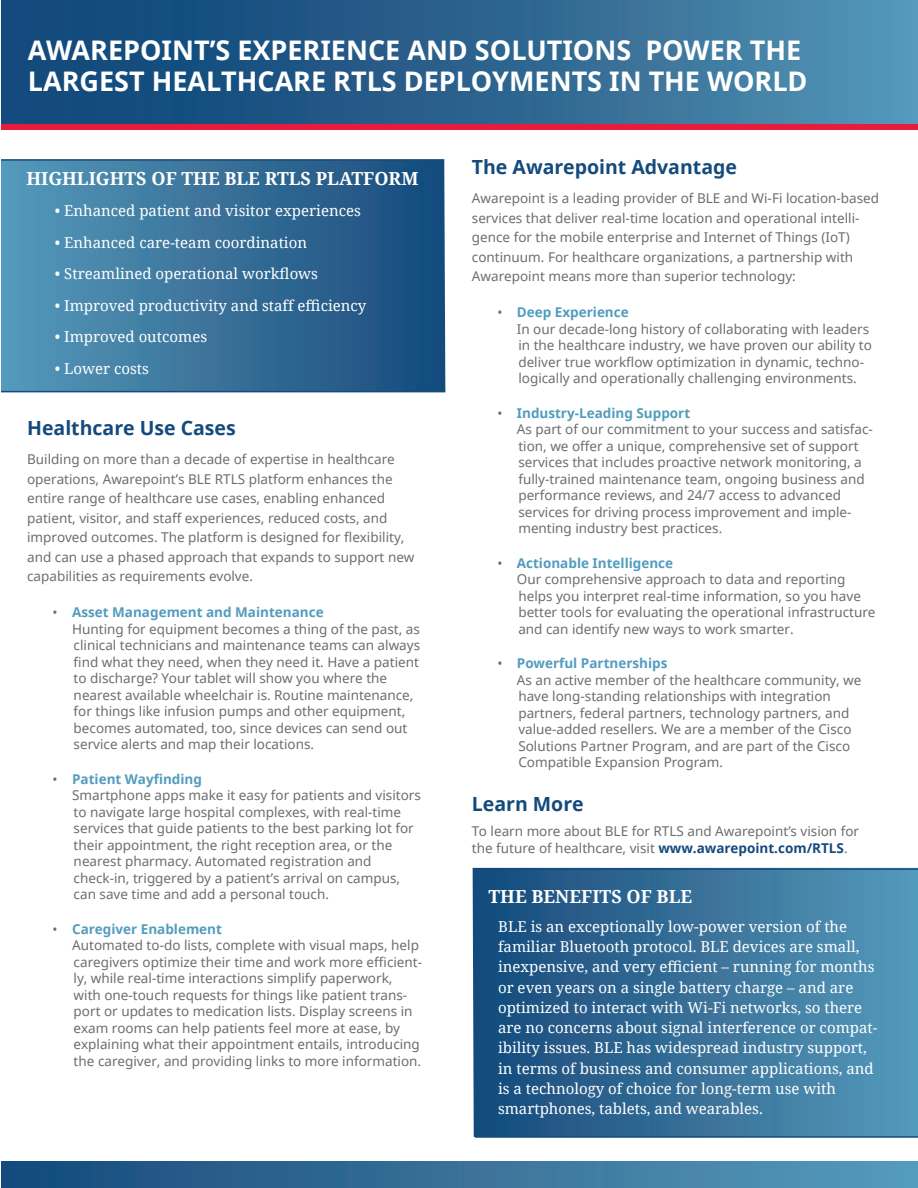
<style>
.page{position:relative;width:918px;height:1188px;background:#fff}
.page>*{position:absolute;margin:0;border:0;box-sizing:border-box;transform-origin:0 0}
.t1{font:700 27px/31.5px "Noto Sans";color:#fff}
.t2{font:700 19.5px "Noto Sans";color:#144a7c}
.t3{font:700 18px "Noto Serif";color:#fff}
.t4{font:15px/20.2px "Noto Serif";color:#fff}
.t5{font:13.5px/16.5px "Noto Sans";color:#6c6d70}
.s1{font-weight:700;color:#529cbe}
.s2{font-weight:700;color:#144a7c}
</style>
<div class="page">
<svg style="left:1px;top:160px;width:444px;height:231px;background:#36719a"></svg>
<hr style="left:0;top:159px;width:444px;height:2px;background:#144a7c">
<hr style="left:0;top:391px;width:445px;height:1px;background:#144a7c">
<svg style="left:473px;top:868px;width:445px;height:269px;background:#367099"></svg>
<hr style="left:475px;top:868px;width:443px;height:2px;background:#144a7c">
<hr style="left:475px;top:1136px;width:443px;height:2px;background:#144a7c">
<div style="left:0;top:1161px;width:918px;height:27px;background:linear-gradient(to right,#16497a,#589bbb)"></div>
<div style="left:0;top:0;width:918px;height:125px;background:linear-gradient(to right,#0a3e72,#518fb1)"></div>
<div style="left:0;top:124px;width:918px;height:6px;background:#e91b3c"></div>
<h1 class="t1" style="left:28px;top:33px;width:781px">AWAREPOINT’S EXPERIENCE AND SOLUTIONS POWER THE<br>LARGEST HEALTHCARE RTLS DEPLOYMENTS IN THE WORLD</h1>
<h3 class="t3" style="left:26px;top:166px;width:394px">HIGHLIGHTS OF THE BLE RTLS PLATFORM</h3>
<p class="t4" style="left:55px;top:200px;width:307px">• Enhanced patient and visitor experiences</p>
<p class="t4" style="left:55px;top:232px;width:254px">• Enhanced care-team coordination</p>
<p class="t4" style="left:55px;top:263px;width:265px">• Streamlined operational workflows</p>
<p class="t4" style="left:55px;top:295px;width:313px">• Improved productivity and staff efficiency</p>
<p class="t4" style="left:55px;top:326px;width:154px">• Improved outcomes</p>
<p class="t4" style="left:55px;top:358px;width:96px">• Lower costs</p>
<h2 class="t2" style="left:27px;top:414px;width:210px">Healthcare Use Cases</h2>
<p class="t5" style="left:27px;top:449px;width:389px;line-height:19.5px">Building on more than a decade of expertise in healthcare operations, Awarepoint’s BLE RTLS platform enhances the entire range of healthcare use cases, enabling enhanced patient, visitor, and staff experiences, reduced costs, and improved outcomes. The platform is designed for flexibility, and can use a phased approach that expands to support new capabilities as requirements evolve.</p>
<p class="t5" style="left:72px;top:604px;width:350px;text-indent:-19px">• <span class="s1">Asset Management and Maintenance<br></span>Hunting for equipment becomes a thing of the past, as clinical technicians and maintenance teams can always find what they need, when they need it. Have a patient to discharge? Your tablet will show you where the nearest available wheelchair is. Routine maintenance, for things like infusion pumps and other equipment, becomes automated, too, since devices can send out service alerts and map their locations.</p>
<p class="t5" style="left:72px;top:770px;width:350px;text-indent:-19px">• <span class="s1">Patient Wayfinding<br></span>Smartphone apps make it easy for patients and visitors to navigate large hospital complexes, with real-time services that guide patients to the best parking lot for their appointment, the right reception area, or the nearest pharmacy. Automated registration and check-in, triggered by a patient’s arrival on campus, can save time and add a personal touch.</p>
<p class="t5" style="left:72px;top:920px;width:351px;text-indent:-19px">• <span class="s1">Caregiver Enablement<br></span>Automated to-do lists, complete with visual maps, help caregivers optimize their time and work more efficient&shy;ly, while real-time interactions simplify paperwork,<br>with one-touch requests for things like patient trans&shy;port or updates to medication lists. Display screens in exam rooms can help patients feel more at ease, by explaining what their appointment entails, introducing the caregiver, and providing links to more information.</p>
<h2 class="t2" style="left:472px;top:153px;width:267px">The Awarepoint Advantage</h2>
<p class="t5" style="left:472px;top:188px;width:409px;line-height:19.5px">Awarepoint is a leading provider of BLE and Wi-Fi location-based services that deliver real-time location and operational intelli&shy;gence for the mobile enterprise and Internet of Things (IoT) continuum. For healthcare organizations, a partnership with Awarepoint means more than superior technology:</p>
<p class="t5" style="left:517px;top:304px;width:357px;text-indent:-19px">• <span class="s1">Deep Experience<br></span>In our decade-long history of collaborating with leaders in the healthcare industry, we have proven our ability to deliver true workflow optimization in dynamic, techno&shy;logically and operationally challenging environments.</p>
<p class="t5" style="left:517px;top:404px;width:358px;text-indent:-19px">• <span class="s1">Industry-Leading Support<br></span>As part of our commitment to your success and satisfac&shy;tion, we offer a unique, comprehensive set of support services that includes proactive network monitoring, a fully-trained maintenance team, ongoing business and performance reviews, and 24/7 access to advanced services for driving process improvement and imple&shy;menting industry best practices.</p>
<p class="t5" style="left:517px;top:554px;width:360px;text-indent:-19px">• <span class="s1">Actionable Intelligence<br></span>Our comprehensive approach to data and reporting helps you interpret real-time information, so you have better tools for evaluating the operational infrastructure and can identify new ways to work smarter.</p>
<p class="t5" style="left:517px;top:655px;width:346px;text-indent:-19px">• <span class="s1">Powerful Partnerships<br></span>As an active member of the healthcare community, we have long-standing relationships with integration partners, federal partners, technology partners, and value-added resellers. We are a member of the Cisco Solutions Partner Program, and are part of the Cisco Compatible Expansion Program.</p>
<h2 class="t2" style="left:472px;top:790px;width:113px">Learn More</h2>
<p class="t5" style="left:472px;top:823px;width:389px">To learn more about BLE for RTLS and Awarepoint’s vision for the future of healthcare, visit <span class="s2">www.awarepoint.com/RTLS</span>.</p>
<h3 class="t3" style="left:489px;top:884px;width:205px">THE BENEFITS OF BLE</h3>
<p class="t4" style="left:498px;top:916px;width:381px">BLE is an exceptionally low-power version of the familiar Bluetooth protocol. BLE devices are small, inexpensive, and very efficient – running for months or even years on a single battery charge – and are optimized to interact with Wi-Fi networks, so there are no concerns about signal interference or compat&shy;ibility issues. BLE has widespread industry support, in terms of business and consumer applications, and is a technology of choice for long-term use with smartphones, tablets, and wearables.</p>
</div>
